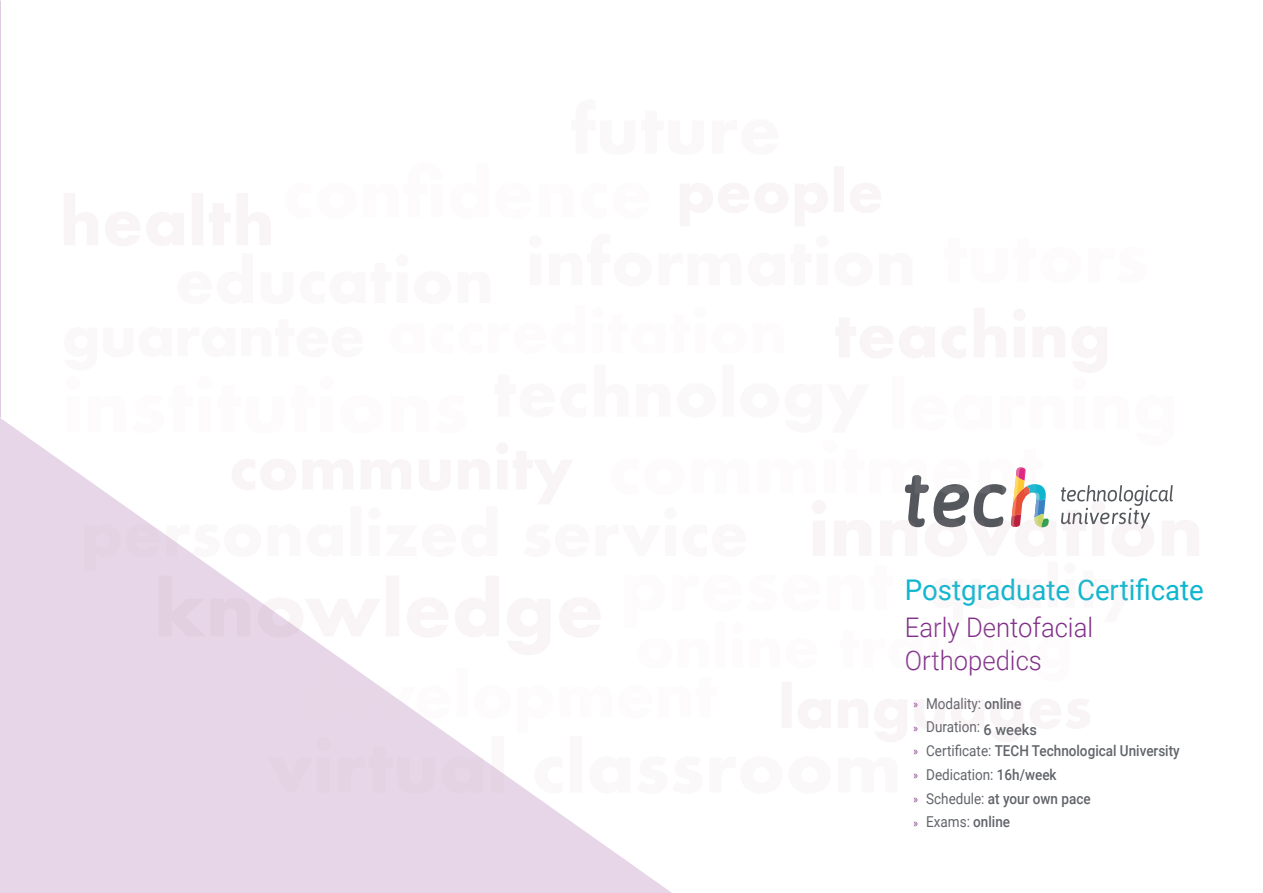
<style>
.page{position:relative;width:1263px;height:893px;background:#fff}
.page>*{position:absolute;margin:0;border:0;box-sizing:border-box;transform-origin:0 0}
.t1{font:28.5px "Roboto";color:#0fb6cf}
.t2{font:300 27px/33px "Roboto";color:#813089;scale:.95 1}
.t3{font:500 15px/23.7px "Roboto";color:#61646a;scale:.9 1}
.s1{font-family:"Myriad Pro";font-weight:400;font-size:12px;color:#813089}
.s2{font-weight:400}
</style>
<div class="page">
<svg style="left:0;top:418px;width:672px;height:475px;background:#e8d9e9"></svg>
<svg style="left:64px;top:418px;width:1109px;height:376px"></svg>
<h1 class="t1" style="left:905px;top:570px;width:301px">Postgraduate Certificate</h1>
<h2 class="t2" style="left:905px;top:610px;width:200px">Early Dentofacial<br>Orthopedics</h2>
<p class="t3" style="left:913px;top:691px;width:297px"><span class="s1">»</span> <span class="s2">Modality:</span> online<br><span class="s1">»</span> <span class="s2">Duration:</span> 6 weeks<br><span class="s1">»</span> <span class="s2">Certificate:</span> TECH Technological University <span class="s1">»</span> <span class="s2">Dedication:</span> 16h/week<br><span class="s1">»</span> <span class="s2">Schedule:</span> at your own pace<br><span class="s1">»</span> <span class="s2">Exams:</span> online</p>
</div>
